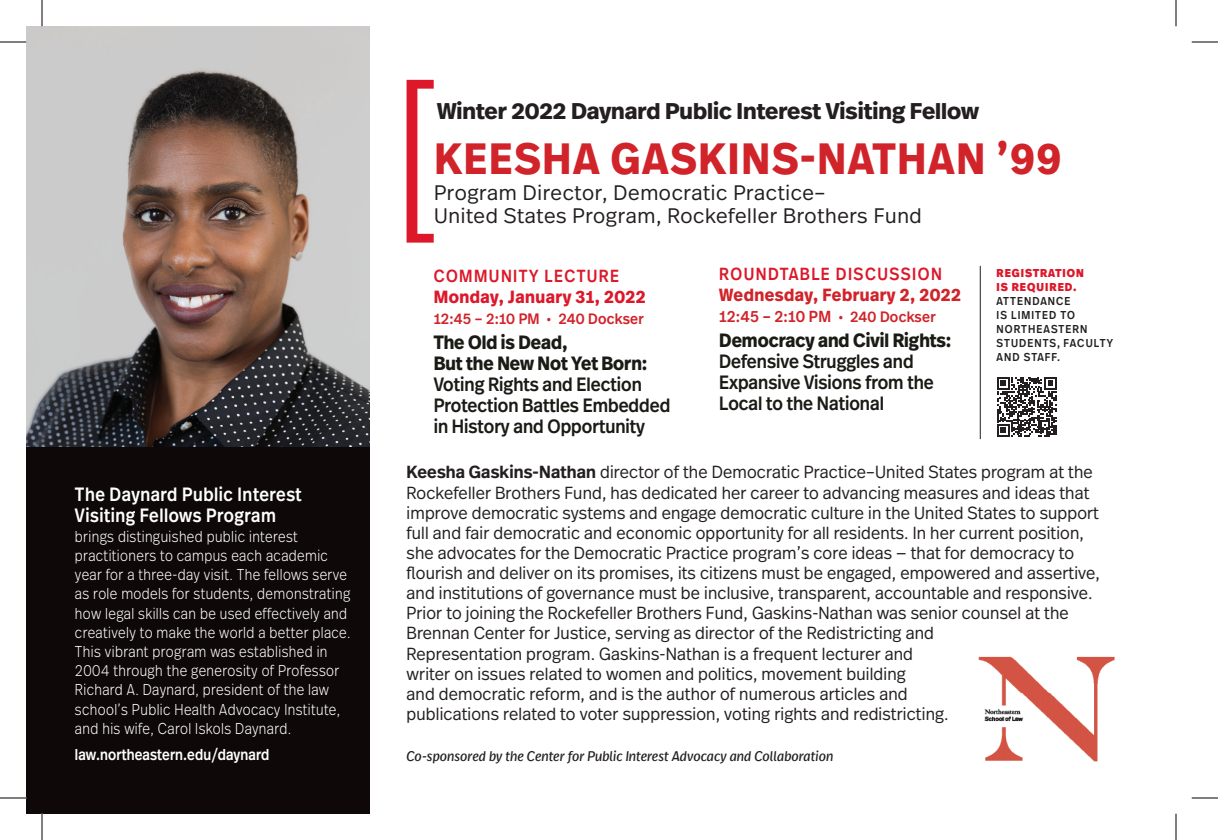
<style>
.page{position:relative;width:1218px;height:840px;background:#fff}
.page>*{position:absolute;margin:0;border:0;box-sizing:border-box;transform-origin:0 0}
.t1{font:700 43.75px "Real Head Pro";letter-spacing:.05em;color:#d1232a;scale:.92 1}
.t2{font:700 22.75px "Real Head Pro";color:#231f20}
.t3{font:300 21px/22.8px "Real Head Pro";letter-spacing:.03em;color:#231f20}
.t4{font:500 19.25px/21px "Real Head Pro";color:#1b1b16;scale:.92 1}
.t5{font:700 19.25px/21px "Real Head Pro";color:#1b1b16;scale:.92 1}
.t6{font:500 19.25px/21px "Real Head Pro";letter-spacing:.03em;color:#fff;scale:.89 1}
.t7{font:700 17.68px "Real Head Pro";letter-spacing:.03em;color:#d1232a;scale:.94 1}
.t8{font:700 17.68px "Real Head Pro";letter-spacing:.03em;color:#dc182a;scale:.94 1}
.t9{font:300 17.5px/20.1px "Real Head Pro";letter-spacing:.01em;color:#231f20;scale:.96 1}
.t10{font:500 17.5px "Real Head Pro";letter-spacing:.09em;color:#dc182a;scale:.9 1}
.t11{font:500 15.92px "Real Head Pro";letter-spacing:.015em;color:#d1232a;scale:.94 1}
.t12{font:300 15.75px/19.2px "Real Head Pro";letter-spacing:.03em;color:#fff;scale:.87 1}
.t13{font:500 15.75px "Real Head Pro";letter-spacing:.01em;color:#fff;scale:.87 1}
.t14{font:500 15.05px "Real Head Pro";letter-spacing:.02em;color:#d1232a;scale:.94 1}
.t15{font:italic 14px "Real Head Pro";letter-spacing:.01em;color:#231f20;scale:.94 1}
.t16{font:500 11.38px/14px "Real Head Pro";letter-spacing:.1em;color:#231f20;scale:.92 1}
.t17{font:900 11.38px/14px "Real Head Pro";letter-spacing:.1em;color:#dc182a;scale:.92 1}
.s1{font-size:15.05px}
.s2{font-weight:600}
</style>
<div class="page">
<img style="left:26px;top:27px;width:344px;height:421px">
<svg style="left:407px;top:80px;width:27px;height:163px"></svg>
<div style="left:26px;top:448px;width:344px;height:366px;background:#0f0808"></div>
<img style="left:978px;top:656px;width:137px;height:106px">
<hr style="left:980px;top:266px;width:1px;height:173px;background:#231f20">
<svg style="left:997px;top:377px;width:60px;height:60px"></svg>
<svg style="left:0;top:42px;width:26px;height:1px"></svg>
<svg style="left:1192px;top:42px;width:26px;height:1px"></svg>
<svg style="left:0;top:798px;width:26px;height:1px"></svg>
<svg style="left:1192px;top:798px;width:26px;height:1px"></svg>
<svg style="left:42px;top:0;width:1px;height:26px"></svg>
<svg style="left:42px;top:814px;width:1px;height:26px"></svg>
<svg style="left:1176px;top:0;width:1px;height:26px"></svg>
<svg style="left:1176px;top:814px;width:1px;height:26px"></svg>
<p class="t6" style="left:75px;top:484px;width:256px">The Daynard Public Interest<br>Visiting Fellows Program</p>
<p class="t12" style="left:75px;top:526px;width:318px">brings distinguished public interest practitioners to campus each academic year for a three-day visit. The fellows serve as role models for students, demonstrating how legal skills can be used effectively and creatively to make the world a better place.<br>This vibrant program was established in 2004 through the generosity of Professor Richard A. Daynard, president of the law school’s Public Health Advocacy Institute, and his wife, Carol Iskols Daynard.</p>
<p class="t13" style="left:75px;top:744px;width:225px">law.northeastern.edu/daynard</p>
<h2 class="t2" style="left:437px;top:95px;width:543px">Winter 2022 Daynard Public Interest Visiting Fellow</h2>
<h1 class="t1" style="left:434px;top:127px;width:682px">KEESHA GASKINS-NATHAN ’99</h1>
<p class="t3" style="left:434px;top:180px;width:489px">Program Director, Democratic Practice–<br>United States Program, Rockefeller Brothers Fund</p>
<p class="t10" style="left:434px;top:263px;width:208px">COMMUNITY LECTURE</p>
<p class="t8" style="left:434px;top:283px;width:227px">Monday, January 31, 2022</p>
<p class="t14" style="left:434px;top:308px;width:225px">12:45 – 2:10 PM • 240 Dockser</p>
<p class="t5" style="left:434px;top:331px;width:234px">The Old is Dead,<br>But the New Not Yet Born:</p>
<p class="t4" style="left:434px;top:373px;width:259px">Voting Rights and Election<br>Protection Battles Embedded in History and Opportunity</p>
<p class="t10" style="left:719px;top:262px;width:249px">ROUNDTABLE DISCUSSION</p>
<p class="t7" style="left:719px;top:282px;width:259px">Wednesday, February 2, 2022</p>
<p class="t11" style="left:719px;top:305px;width:232px">12:45 – 2:10 PM <span class="s1">• 240 Dockser</span></p>
<p class="t5" style="left:719px;top:330px;width:254px">Democracy and Civil Rights:</p>
<p class="t4" style="left:719px;top:351px;width:235px">Defensive Struggles and<br>Expansive Visions from the<br>Local to the National</p>
<p class="t17" style="left:997px;top:265px;width:96px">REGISTRATION<br>IS REQUIRED.</p>
<p class="t16" style="left:997px;top:293px;width:128px">ATTENDANCE<br>IS LIMITED TO<br>NORTHEASTERN<br>STUDENTS, FACULTY<br>AND STAFF.</p>
<p class="t9" style="left:407px;top:462px;width:724px"><span class="s2">Keesha Gaskins-Nathan</span> director of the Democratic Practice–United States program at the Rockefeller Brothers Fund, has dedicated her career to advancing measures and ideas that improve democratic systems and engage democratic culture in the United States to support full and fair democratic and economic opportunity for all residents. In her current position, she advocates for the Democratic Practice program’s core ideas — that for democracy to flourish and deliver on its promises, its citizens must be engaged, empowered and assertive, and institutions of governance must be inclusive, transparent, accountable and responsive.<br>Prior to joining the Rockefeller Brothers Fund, Gaskins-Nathan was senior counsel at the Brennan Center for Justice, serving as director of the Redistricting and<br>Representation program. Gaskins-Nathan is a frequent lecturer and<br>writer on issues related to women and politics, movement building<br>and democratic reform, and is the author of numerous articles and<br>publications related to voter suppression, voting rights and redistricting.</p>
<p class="t15" style="left:407px;top:746px;width:456px">Co-sponsored by the Center for Public Interest Advocacy and Collaboration</p>
</div>
